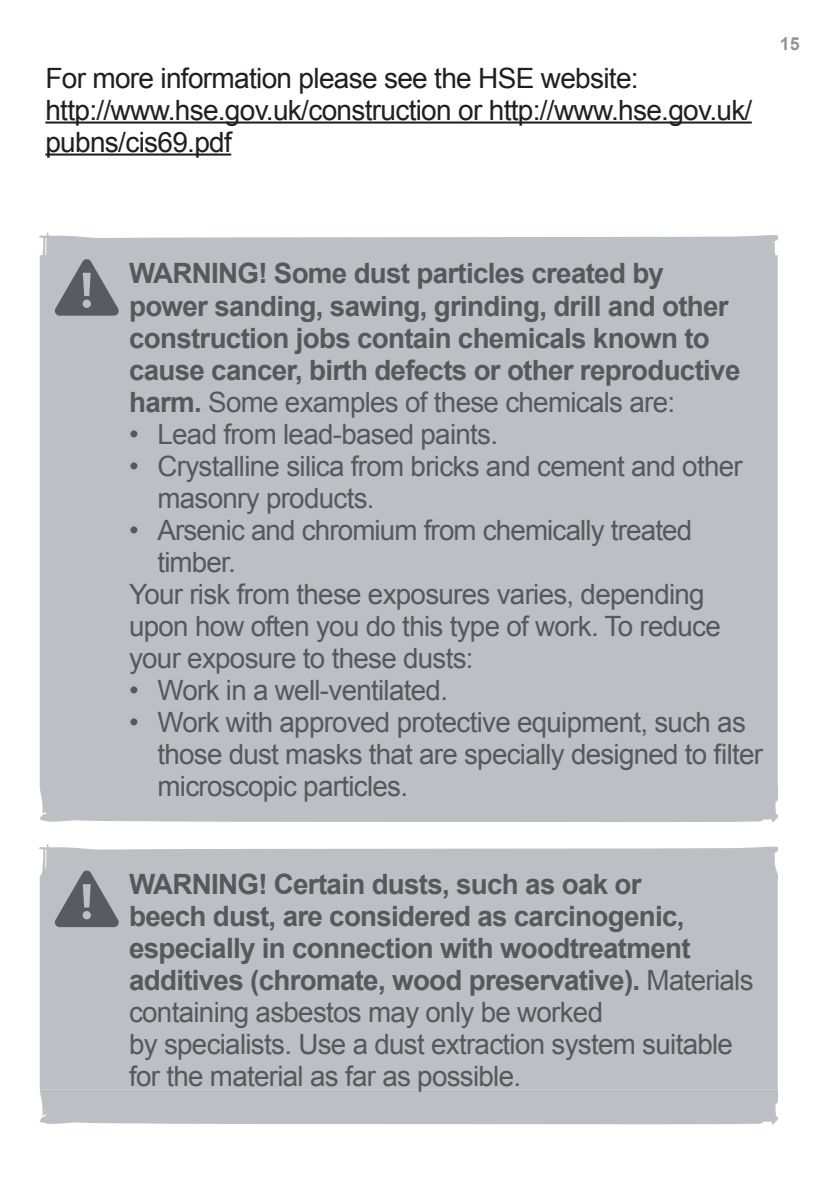
<style>
.page{position:relative;width:823px;height:1191px;background:#fff}
.page>*{position:absolute;margin:0;border:0;box-sizing:border-box;transform-origin:0 0}
.t1{font:28px/32px "Arial";letter-spacing:-.025em;color:#57585a}
.t2{font:700 28px/32px "Arial";letter-spacing:-.025em;color:#57585a}
.t3{font:28px "Arial";letter-spacing:-.025em;color:#231f20}
.t4{font:700 18px "Arial";color:#939598}
.s1{font-weight:400}
.s2{font-weight:700}
</style>
<div class="page">
<hr style="left:45px;top:121px;width:706px;height:3px;background:#231f20">
<hr style="left:45px;top:153px;width:186px;height:3px;background:#231f20">
<div style="left:40px;top:927px;width:737px;height:162px;background:#bcc0c4"></div>
<div style="left:40px;top:1089px;width:737px;height:35px;background:#bcc0c4"></div>
<div style="left:40px;top:316px;width:737px;height:471px;background:#bcc0c4"></div>
<div style="left:40px;top:787px;width:737px;height:35px;background:#bcc0c4"></div>
<svg style="left:40px;top:232px;width:737px;height:84px;background:#bdc0c4"></svg>
<svg style="left:40px;top:844px;width:737px;height:83px;background:#bcc0c4"></svg>
<p class="t3" style="left:45px;top:59px;width:594px">For more information please see the HSE website:</p>
<p class="t3" style="left:45px;top:91px;width:708px">http://www.hse.gov.uk/construction or http://www.hse.gov.uk/</p>
<p class="t3" style="left:45px;top:123px;width:188px">pubns/cis69.pdf</p>
<p class="t4" style="left:779px;top:32px;width:22px">15</p>
<p class="t2" style="left:129px;top:258px;width:612px">WARNING! Some dust particles created by power sanding, sawing, grinding, drill and other construction jobs contain chemicals known to cause cancer, birth defects or other reproductive harm. <span class="s1">Some examples of these chemicals are:</span></p>
<p class="t1" style="left:129px;top:418px;width:370px">• Lead from lead-based paints.</p>
<p class="t1" style="left:157px;top:450px;width:586px;text-indent:-28px">• Crystalline silica from bricks and cement and other masonry products.</p>
<p class="t1" style="left:157px;top:514px;width:536px;text-indent:-28px">• Arsenic and chromium from chemically treated timber.</p>
<p class="t1" style="left:129px;top:578px;width:576px">Your risk from these exposures varies, depending</p>
<p class="t1" style="left:129px;top:610px;width:593px">upon how often you do this type of work. To reduce</p>
<p class="t1" style="left:129px;top:642px;width:346px">your exposure to these dusts:</p>
<p class="t1" style="left:129px;top:674px;width:320px">• Work in a well-ventilated.</p>
<p class="t1" style="left:157px;top:706px;width:606px;text-indent:-28px">• Work with approved protective equipment, such as those dust masks that are specially designed to filter microscopic particles.</p>
<p class="t2" style="left:129px;top:869px;width:513px">WARNING! Certain dusts, such as oak or</p>
<p class="t2" style="left:129px;top:901px;width:556px">beech dust, are considered as carcinogenic,</p>
<p class="t2" style="left:129px;top:933px;width:562px">especially in connection with woodtreatment</p>
<p class="t1" style="left:129px;top:964px;width:625px"><span class="s2">additives (chromate, wood preservative).</span> Materials containing asbestos may only be worked</p>
<p class="t1" style="left:129px;top:1028px;width:605px">by specialists. Use a dust extraction system suitable</p>
<p class="t1" style="left:129px;top:1060px;width:393px">for the material as far as possible.</p>
</div>
